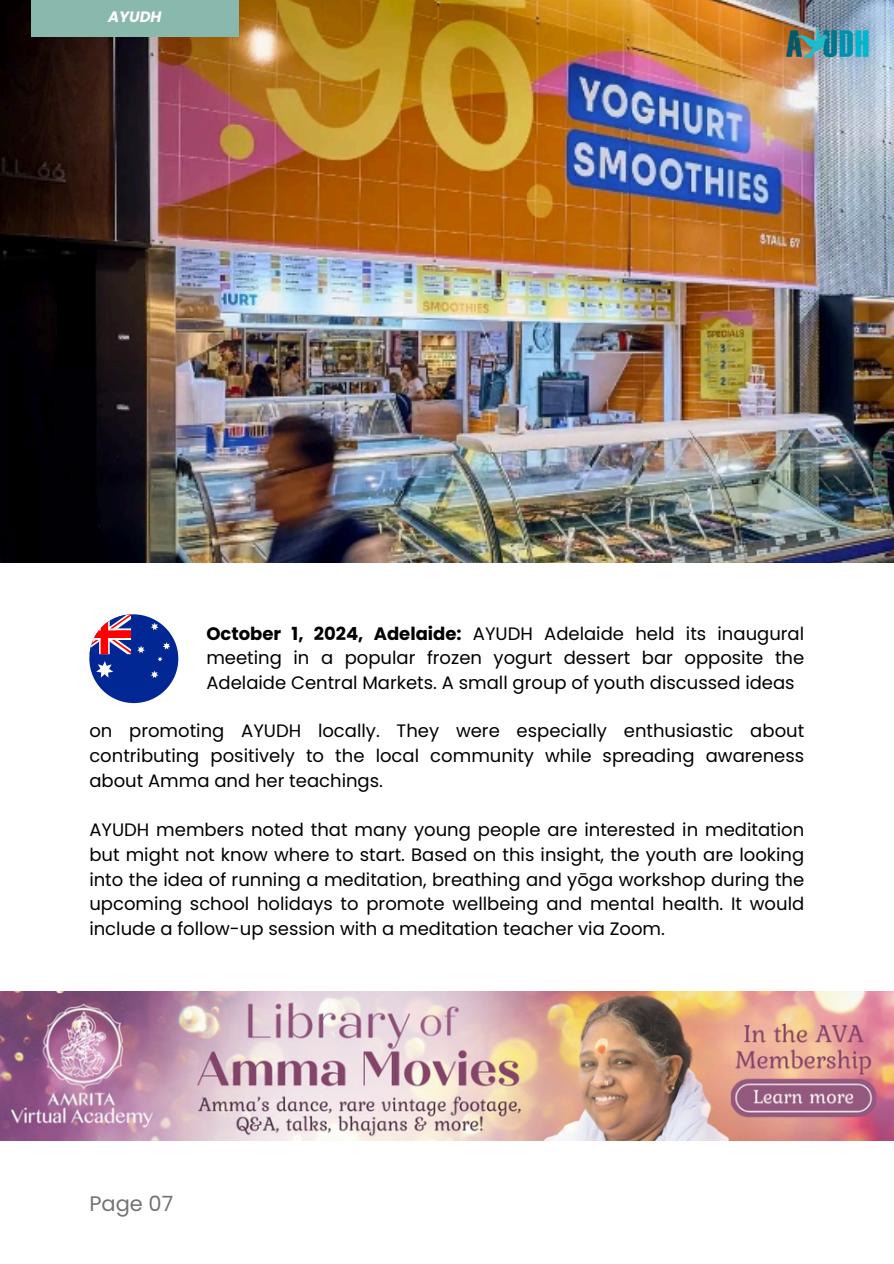
<style>
.page{position:relative;width:894px;height:1264px;background:#fff}
.page>*{position:absolute;margin:0;border:0;box-sizing:border-box;transform-origin:0 0}
.t1{font:21px "Poppins";color:#737373}
.t2{font:18px/24.8px "Poppins";color:#000;text-align:justify}
.t3{font:italic 700 15px "Poppins";color:#fff}
.s1{font-weight:700}
</style>
<div class="page">
<img style="left:0;top:0;width:893px;height:562px">
<div style="left:31px;top:0;width:207px;height:36px;background:#89b8ad"></div>
<img style="left:786px;top:22px;width:82px;height:42px">
<svg style="left:89px;top:614px;width:89px;height:89px"></svg>
<img style="left:0;top:991px;width:893px;height:149px">
<h2 class="t3" style="left:108px;top:7px;width:55px">AYUDH</h2>
<p class="t2" style="left:206px;top:621px;width:599px"><span class="s1">October 1, 2024, Adelaide:</span> AYUDH Adelaide held its inaugural meeting in a popular frozen yogurt dessert bar opposite the Adelaide Central Markets. A small group of youth discussed ideas</p>
<h2 class="t2" style="left:89px;top:718px;width:716px">on promoting AYUDH locally. They were especially enthusiastic about contributing positively to the local community while spreading awareness about Amma and her teachings.</h2>
<p class="t2" style="left:89px;top:817px;width:716px">AYUDH members noted that many young people are interested in meditation but might not know where to start. Based on this insight, the youth are looking into the idea of running a meditation, breathing and yōga workshop during the upcoming school holidays to promote wellbeing and mental health. It would include a follow-up session with a meditation teacher via Zoom.</p>
<h2 class="t1" style="left:89px;top:1189px;width:85px">Page 07</h2>
</div>
